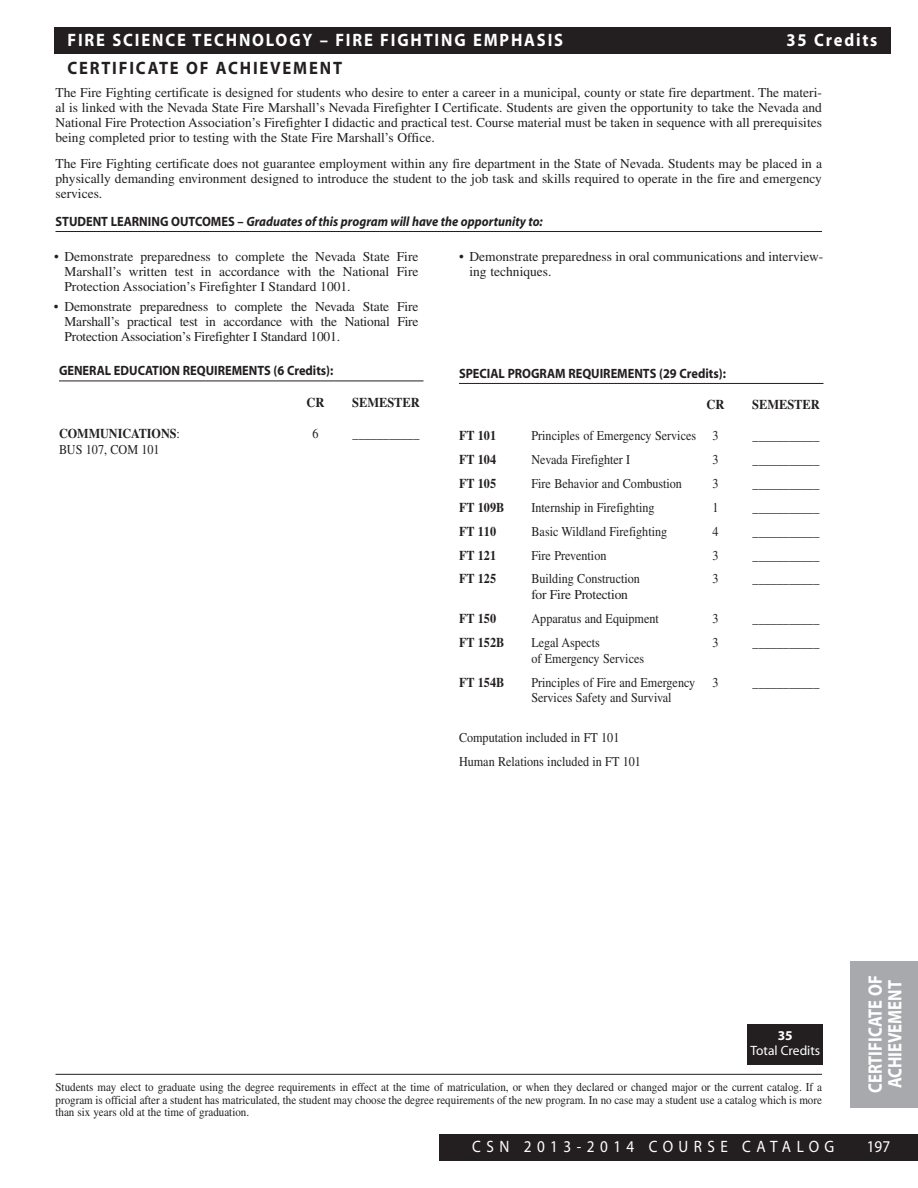
<style>
.page{position:relative;width:918px;height:1188px;background:#fff}
.page>*{position:absolute;margin:0;border:0;box-sizing:border-box;transform-origin:0 0}
.t1{font:700 19.5px/19.5px "Myriad";color:#fff;scale:.85 1}
.t2{font:700 18px "Myriad";letter-spacing:.11em;color:#fff;scale:.92 1}
.t3{font:700 18px "Myriad";letter-spacing:.11em;color:#231f20;scale:.92 1}
.t4{font:16.5px "Myriad";letter-spacing:.36em;color:#fff;scale:.92 1}
.t5{font:13.5px/15px "Times";color:#231f20;text-align:justify}
.t6{font:13.5px/23.9px "Times";color:#231f20;scale:.9 1}
.t7{font:700 13.5px "Myriad";color:#231f20;scale:.92 1}
.t8{font:italic 700 13.5px "Myriad";color:#231f20;scale:.92 1}
.t9{font:700 13.5px "Times";color:#231f20;scale:.9 1}
.t10{font:700 13.5px "Times";color:#231f20;scale:.92 1}
.t11{font:13.5px "Myriad";color:#fff}
.t12{font:700 13.5px "Myriad";color:#fff}
.t13{font:12px/12.8px "Times";color:#231f20;text-align:justify;scale:.92 1}
.s1{font-style:normal}
.s2{font-weight:400}
</style>
<div class="page">
<div style="left:54px;top:27px;width:837px;height:27px;background:#231f20"></div>
<div style="left:439px;top:1134px;width:479px;height:27px;background:#231f20"></div>
<hr style="left:56px;top:1074px;width:766px;height:1px;background:#231f20">
<div style="left:850px;top:961px;width:68px;height:147px;background:#a8a9ad"></div>
<div style="left:748px;top:1024px;width:75px;height:41px;background:#231f20"></div>
<hr style="left:59px;top:381px;width:364px;height:1px;background:#231f20">
<hr style="left:459px;top:383px;width:365px;height:1px;background:#231f20">
<hr style="left:56px;top:231px;width:766px;height:1px;background:#231f20">
<h2 class="t2" style="left:68px;top:33px;width:540px">FIRE SCIENCE TECHNOLOGY – FIRE FIGHTING EMPHASIS</h2>
<h2 class="t2" style="left:787px;top:33px;width:100px">35 Credits</h2>
<h2 class="t3" style="left:68px;top:61px;width:300px">CERTIFICATE OF ACHIEVEMENT</h2>
<p class="t5" style="left:55px;top:87px;width:768px">The Fire Fighting certificate is designed for students who desire to enter a career in a municipal, county or state fire department. The materi&shy;al is linked with the Nevada State Fire Marshall’s Nevada Firefighter I Certificate. Students are given the opportunity to take the Nevada and National Fire Protection Association’s Firefighter I didactic and practical test. Course material must be taken in sequence with all prerequisites being completed prior to testing with the State Fire Marshall’s Office.</p>
<p class="t5" style="left:55px;top:157px;width:768px">The Fire Fighting certificate does not guarantee employment within any fire department in the State of Nevada. Students may be placed in a physically demanding environment designed to introduce the student to the job task and skills required to operate in the fire and emergency services.</p>
<p class="t8" style="left:56px;top:216px;width:531px"><span class="s1">STUDENT LEARNING OUTCOMES –</span> Graduates of this program will have the opportunity to:</p>
<p class="t5" style="left:64px;top:250px;width:356px;text-indent:-10px">• Demonstrate preparedness to complete the Nevada State Fire Marshall’s written test in accordance with the National Fire Protection Association’s Firefighter I Standard 1001.</p>
<p class="t5" style="left:65px;top:300px;width:355px;text-indent:-11px">• Demonstrate preparedness to complete the Nevada State Fire Marshall’s practical test in accordance with the National Fire Protection Association’s Firefighter I Standard 1001.</p>
<p class="t5" style="left:470px;top:250px;width:355px;text-indent:-11px">• Demonstrate preparedness in oral communications and interview&shy;ing techniques.</p>
<p class="t7" style="left:59px;top:366px;width:300px">GENERAL EDUCATION REQUIREMENTS (6 Credits):</p>
<p class="t10" style="left:307px;top:397px;width:21px">CR</p>
<p class="t10" style="left:352px;top:397px;width:75px">SEMESTER</p>
<p class="t9" style="left:59px;top:429px;width:136px">COMMUNICATIONS<span class="s2">:</span></p>
<p class="t6" style="left:312px;top:423px;width:8px">6</p>
<p class="t6" style="left:353px;top:423px;width:76px">___________</p>
<p class="t6" style="left:59px;top:439px;width:113px">BUS 107, COM 101</p>
<p class="t7" style="left:459px;top:368px;width:292px">SPECIAL PROGRAM REQUIREMENTS (29 Credits):</p>
<p class="t10" style="left:707px;top:400px;width:21px">CR</p>
<p class="t10" style="left:752px;top:400px;width:75px">SEMESTER</p>
<p class="t9" style="left:459px;top:431px;width:43px">FT 101</p>
<p class="t6" style="left:532px;top:425px;width:209px">Principles of Emergency Services 3</p>
<p class="t6" style="left:753px;top:425px;width:76px">___________</p>
<p class="t9" style="left:459px;top:455px;width:43px">FT 104</p>
<p class="t6" style="left:532px;top:449px;width:111px">Nevada Firefighter I</p>
<p class="t6" style="left:712px;top:449px;width:8px">3</p>
<p class="t6" style="left:753px;top:449px;width:76px">___________</p>
<p class="t9" style="left:459px;top:479px;width:43px">FT 105</p>
<p class="t6" style="left:532px;top:473px;width:169px">Fire Behavior and Combustion</p>
<p class="t6" style="left:712px;top:473px;width:8px">3</p>
<p class="t6" style="left:753px;top:473px;width:76px">___________</p>
<p class="t9" style="left:459px;top:503px;width:52px">FT 109B</p>
<p class="t6" style="left:532px;top:497px;width:138px">Internship in Firefighting</p>
<p class="t6" style="left:712px;top:497px;width:8px">1</p>
<p class="t6" style="left:753px;top:497px;width:76px">___________</p>
<p class="t9" style="left:459px;top:527px;width:43px">FT 110</p>
<p class="t6" style="left:532px;top:521px;width:152px">Basic Wildland Firefighting</p>
<p class="t6" style="left:712px;top:521px;width:8px">4</p>
<p class="t6" style="left:753px;top:521px;width:76px">___________</p>
<p class="t9" style="left:459px;top:551px;width:43px">FT 121</p>
<p class="t6" style="left:532px;top:545px;width:85px">Fire Prevention</p>
<p class="t6" style="left:712px;top:545px;width:8px">3</p>
<p class="t6" style="left:753px;top:545px;width:76px">___________</p>
<p class="t9" style="left:459px;top:574px;width:43px">FT 125</p>
<p class="t6" style="left:531px;top:568px;width:122px">Building Construction</p>
<p class="t6" style="left:712px;top:568px;width:8px">3</p>
<p class="t6" style="left:753px;top:568px;width:76px">___________</p>
<p class="t5" style="left:531px;top:589px;width:98px">for Fire Protection</p>
<p class="t9" style="left:459px;top:614px;width:43px">FT 150</p>
<p class="t6" style="left:532px;top:608px;width:143px">Apparatus and Equipment</p>
<p class="t6" style="left:712px;top:608px;width:8px">3</p>
<p class="t6" style="left:753px;top:608px;width:76px">___________</p>
<p class="t9" style="left:459px;top:638px;width:52px">FT 152B</p>
<p class="t6" style="left:531px;top:632px;width:78px">Legal Aspects</p>
<p class="t6" style="left:712px;top:632px;width:8px">3</p>
<p class="t6" style="left:753px;top:632px;width:76px">___________</p>
<p class="t6" style="left:531px;top:648px;width:127px">of Emergency Services</p>
<p class="t9" style="left:459px;top:677px;width:52px">FT 154B</p>
<p class="t6" style="left:531px;top:671px;width:184px">Principles of Fire and Emergency</p>
<p class="t6" style="left:712px;top:671px;width:8px">3</p>
<p class="t6" style="left:753px;top:671px;width:76px">___________</p>
<p class="t6" style="left:531px;top:687px;width:157px">Services Safety and Survival</p>
<p class="t6" style="left:459px;top:727px;width:204px">Computation included in FT 101<br>Human Relations included in FT 101</p>
<p class="t12" style="left:778px;top:1031px;width:16px">35</p>
<p class="t11" style="left:750px;top:1046px;width:71px">Total Credits</p>
<p class="t13" style="left:56px;top:1082px;width:835px">Students may elect to graduate using the degree requirements in effect at the time of matriculation, or when they declared or changed major or the current catalog. If a program is official after a student has matriculated, the student may choose the degree requirements of the new program. In no case may a student use a catalog which is more than six years old at the time of graduation.</p>
<h1 class="t1" style="left:867px;top:1093px;width:139px;rotate:-90deg">CERTIFICATE OF<br>ACHIEVEMENT</h1>
<p class="t4" style="left:472px;top:1141px;width:395px">CSN 2013-2014 COURSE CATALOG</p>
<p class="t4" style="left:867px;top:1141px;width:27px">197</p>
</div>
